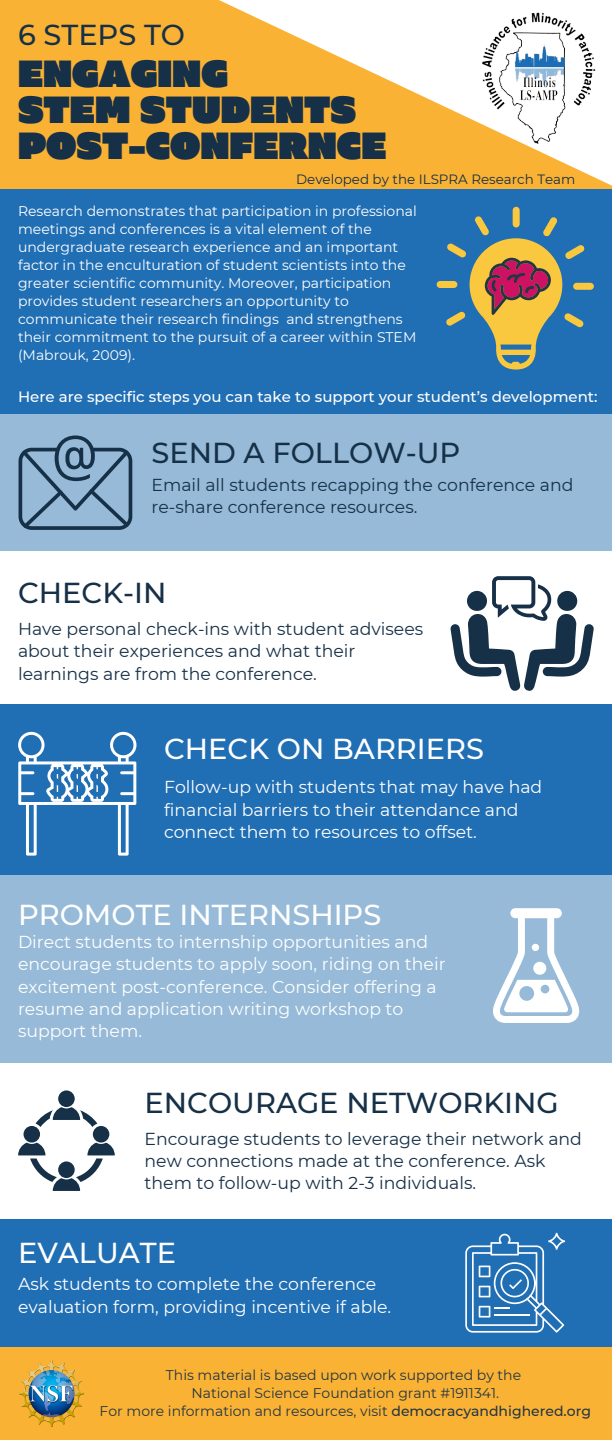
<style>
.page{position:relative;width:612px;height:1440px;background:#fff}
.page>*{position:absolute;margin:0;border:0;box-sizing:border-box;transform-origin:0 0}
.t1{font:900 37.8px "Muller";color:#163047}
.t2{font:500 28.8px "Montserrat";color:#163047}
.t3{font:500 28.8px "Montserrat";color:#fff}
.t4{font:17.3px/22.3px "Montserrat";color:#fff}
.t5{font:17.3px/22.3px "Montserrat";color:#163047}
.t6{font:500 15px "Montserrat";color:#fff}
.t7{font:14px/18px "Montserrat";color:#fff}
.t8{font:14px "Montserrat";color:#233642}
.t9{font:13.4px "Montserrat";color:#163047}
.s1{font-weight:500}
</style>
<div class="page">
<svg style="left:0;top:0;width:612px;height:189px;fill:#fab235"></svg>
<div style="left:0;top:189px;width:612px;height:225px;background:#206eb4"></div>
<div style="left:0;top:414px;width:612px;height:136px;background:#96bad7"></div>
<div style="left:437px;top:281px;width:20px;height:7px;background:#f9c83e;border-radius:4px"></div>
<div style="left:573px;top:283px;width:21px;height:7px;background:#f9c83e;border-radius:4px"></div>
<svg style="left:446px;top:216px;width:139px;height:154px"></svg>
<div style="left:513px;top:207px;width:7px;height:21px;background:#f9c83e;border-radius:4px"></div>
<div style="left:0;top:704px;width:612px;height:172px;background:#206eb4"></div>
<div style="left:0;top:876px;width:612px;height:187px;background:#96bad7"></div>
<img style="left:479px;top:13px;width:119px;height:132px">
<svg style="left:450px;top:576px;width:144px;height:115px"></svg>
<svg style="left:19px;top:436px;width:113px;height:94px"></svg>
<svg style="left:18px;top:732px;width:119px;height:124px"></svg>
<div style="left:0;top:1219px;width:612px;height:128px;background:#206eb4"></div>
<svg style="left:465px;top:1233px;width:100px;height:100px"></svg>
<svg style="left:493px;top:908px;width:86px;height:115px"></svg>
<svg style="left:18px;top:1090px;width:97px;height:101px"></svg>
<div style="left:0;top:1347px;width:612px;height:93px;background:#fab235"></div>
<img style="left:19px;top:1360px;width:65px;height:67px">
<p class="t2" style="left:18px;top:17px;width:169px">6 STEPS TO</p>
<p class="t1" style="left:18px;top:58px;width:212px">ENGAGING</p>
<p class="t1" style="left:18px;top:94px;width:340px">STEM STUDENTS</p>
<p class="t1" style="left:18px;top:130px;width:370px">POST-CONFERNCE</p>
<p class="t9" style="left:296px;top:171px;width:281px">Developed by the ILSPRA Research Team</p>
<p class="t7" style="left:18px;top:202px;width:400px">Research demonstrates that participation in professional meetings and conferences is a vital element of the undergraduate research experience and an important factor in the enculturation of student scientists into the greater scientific community. Moreover, participation provides student researchers an opportunity to communicate their research findings and strengthens their commitment to the pursuit of a career within STEM (Mabrouk, 2009).</p>
<p class="t6" style="left:18px;top:387px;width:581px">Here are specific steps you can take to support your student’s development:</p>
<p class="t2" style="left:152px;top:435px;width:310px">SEND A FOLLOW-UP</p>
<p class="t5" style="left:152px;top:474px;width:423px">Email all students recapping the conference and re-share conference resources.</p>
<p class="t2" style="left:18px;top:576px;width:150px">CHECK-IN</p>
<p class="t5" style="left:18px;top:618px;width:407px">Have personal check-ins with student advisees about their experiences and what their learnings are from the conference.</p>
<p class="t3" style="left:164px;top:731px;width:321px">CHECK ON BARRIERS</p>
<p class="t4" style="left:164px;top:776px;width:380px">Follow-up with students that may have had financial barriers to their attendance and connect them to resources to offset.</p>
<p class="t3" style="left:18px;top:897px;width:365px">PROMOTE INTERNSHIPS</p>
<p class="t4" style="left:18px;top:931px;width:429px">Direct students to internship opportunities and encourage students to apply soon, riding on their excitement post-conference. Consider offering a resume and application writing workshop to support them.</p>
<p class="t2" style="left:145px;top:1085px;width:416px">ENCOURAGE NETWORKING</p>
<p class="t5" style="left:145px;top:1127px;width:439px">Encourage students to leverage their network and new connections made at the conference. Ask them to follow-up with 2-3 individuals.</p>
<p class="t3" style="left:18px;top:1235px;width:160px">EVALUATE</p>
<p class="t4" style="left:18px;top:1273px;width:375px">Ask students to complete the conference evaluation form, providing incentive if able.</p>
<p class="t8" style="left:166px;top:1366px;width:357px">This material is based upon work supported by the</p>
<p class="t8" style="left:192px;top:1384px;width:309px">National Science Foundation grant #1911341.</p>
<p class="t8" style="left:100px;top:1402px;width:493px">For more information and resources, visit <span class="s1">democracyandhighered.org</span></p>
</div>
